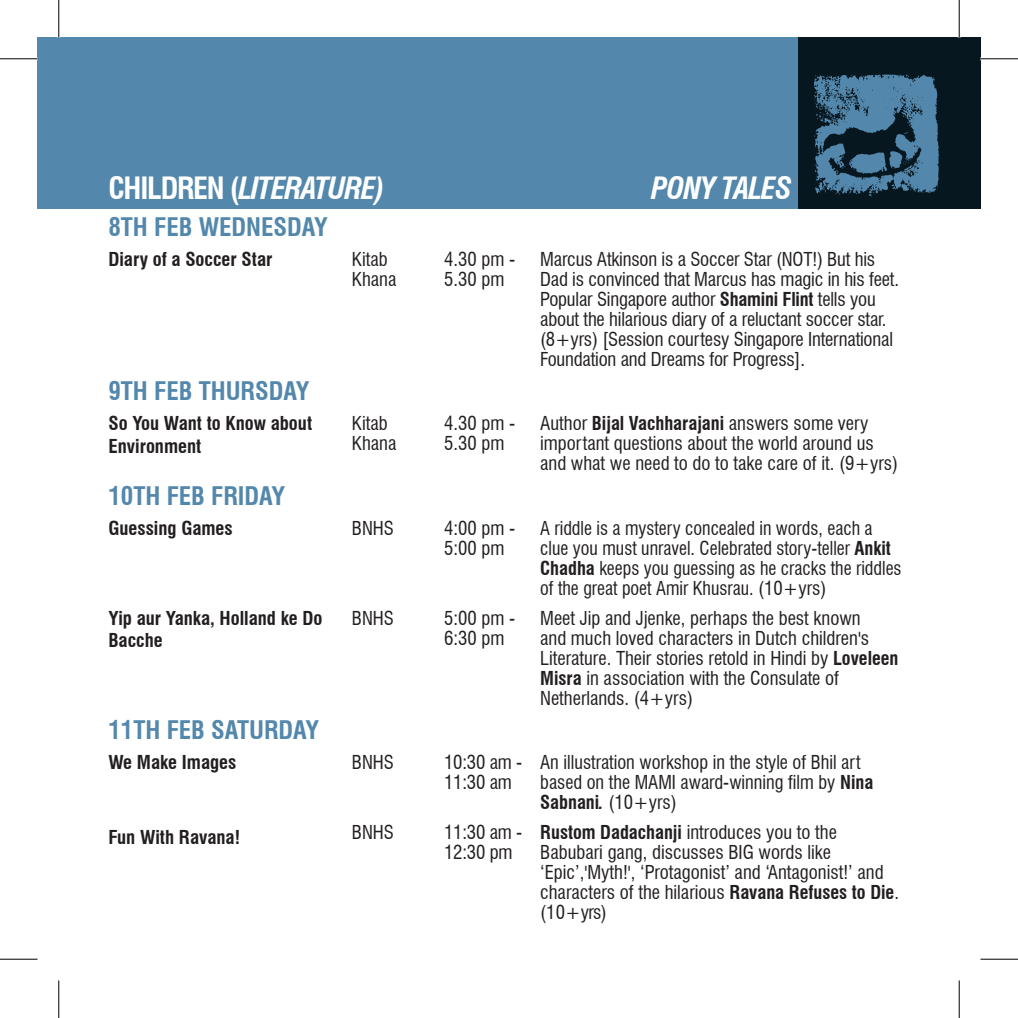
<style>
.page{position:relative;width:1018px;height:1018px;background:#fff}
.page>*{position:absolute;margin:0;border:0;box-sizing:border-box;transform-origin:0 0}
.t1{font:italic 700 condensed 30px "Swiss 721 BT";letter-spacing:-.04em;color:#fff}
.t2{font:700 condensed 25px "Swiss 721 BT";color:#5388ac}
.t3{font:condensed 18.75px/20px "Swiss 721 BT";color:#231f20}
.t4{font:condensed 18.75px/20px "Swiss 721 BT";color:#231f20;scale:.96 1}
.t5{font:700 condensed 18.75px/22.5px "Swiss 721 BT";color:#231f20}
.s1{font-style:normal}
.s2{font-weight:700}
.s3{font-weight:700;font-style:italic}
</style>
<div class="page">
<div style="left:38px;top:38px;width:942px;height:171px;background:#5388ac"></div>
<div style="left:798px;top:38px;width:182px;height:171px;background:#071720"></div>
<svg style="left:814px;top:74px;width:125px;height:122px"></svg>
<hr style="left:0;top:58px;width:38px;height:1px;background:#000">
<hr style="left:980px;top:58px;width:38px;height:1px;background:#000">
<hr style="left:0;top:958px;width:38px;height:1px;background:#000">
<hr style="left:980px;top:958px;width:38px;height:1px;background:#000">
<hr style="left:58px;top:0;width:1px;height:38px;background:#000">
<hr style="left:58px;top:980px;width:1px;height:38px;background:#000">
<hr style="left:958px;top:0;width:1px;height:38px;background:#000">
<hr style="left:958px;top:980px;width:1px;height:38px;background:#000">
<h1 class="t1" style="left:108px;top:170px;width:278px"><span class="s1">CHILDREN (</span>LITERATURE)</h1>
<h1 class="t1" style="left:651px;top:170px;width:142px">PONY TALES</h1>
<h2 class="t2" style="left:108px;top:212px;width:221px">8TH FEB WEDNESDAY</h2>
<p class="t5" style="left:108px;top:248px;width:165px">Diary of a Soccer Star</p>
<p class="t3" style="left:352px;top:249px;width:46px">Kitab<br>Khana</p>
<p class="t3" style="left:444px;top:249px;width:73px">4.30 pm -<br>5.30 pm</p>
<p class="t3" style="left:540px;top:249px;width:360px">Marcus Atkinson is a Soccer Star (NOT!) But his Dad is convinced that Marcus has magic in his feet.<br>Popular Singapore author <span class="s2">Shamini Flint</span> tells you about the hilarious diary of a reluctant soccer star. (8+yrs) [Session courtesy Singapore International Foundation and Dreams for Progress].</p>
<h2 class="t2" style="left:108px;top:376px;width:202px">9TH FEB THURSDAY</h2>
<p class="t5" style="left:108px;top:412px;width:205px">So You Want to Know about<br>Environment</p>
<p class="t3" style="left:352px;top:413px;width:46px">Kitab<br>Khana</p>
<p class="t3" style="left:444px;top:413px;width:73px">4.30 pm -<br>5.30 pm</p>
<p class="t3" style="left:540px;top:413px;width:359px">Author <span class="s2">Bijal Vachharajani</span> answers some very important questions about the world around us and what we need to do to take care of it. (9+yrs)</p>
<h2 class="t2" style="left:108px;top:481px;width:178px">10TH FEB FRIDAY</h2>
<p class="t5" style="left:108px;top:516px;width:126px">Guessing Games</p>
<p class="t3" style="left:352px;top:518px;width:44px">BNHS</p>
<p class="t3" style="left:444px;top:518px;width:73px">4:00 pm -<br>5:00 pm</p>
<p class="t4" style="left:540px;top:518px;width:378px">A riddle is a mystery concealed in words, each a clue you must unravel. Celebrated story-teller <span class="s2">Ankit Chadha</span> keeps you guessing as he cracks the riddles of the great poet Amir Khusrau. (10+yrs)</p>
<p class="t5" style="left:108px;top:606px;width:215px">Yip aur Yanka, Holland ke Do<br>Bacche</p>
<p class="t3" style="left:352px;top:607px;width:44px">BNHS</p>
<p class="t3" style="left:444px;top:607px;width:73px">5:00 pm -<br>6:30 pm</p>
<p class="t3" style="left:540px;top:607px;width:360px">Meet Jip and Jjenke, perhaps the best known<br>and much loved characters in Dutch children's Literature. Their stories retold in Hindi by <span class="s2">Loveleen Misra</span> in association with the Consulate of Netherlands. (4+yrs)</p>
<h2 class="t2" style="left:108px;top:715px;width:212px">11TH FEB SATURDAY</h2>
<p class="t5" style="left:108px;top:751px;width:129px">We Make Images</p>
<p class="t3" style="left:352px;top:752px;width:44px">BNHS</p>
<p class="t3" style="left:444px;top:752px;width:80px">10:30 am -<br>11:30 am</p>
<p class="t3" style="left:540px;top:752px;width:334px">An illustration workshop in the style of Bhil art based on the MAMI award-winning film by <span class="s2">Nina<br>Sabnani</span><span class="s3">.</span> (10+yrs)</p>
<p class="t5" style="left:108px;top:826px;width:133px">Fun With Ravana!</p>
<p class="t3" style="left:352px;top:822px;width:44px">BNHS</p>
<p class="t3" style="left:444px;top:822px;width:80px">11:30 am -<br>12:30 pm</p>
<p class="t3" style="left:540px;top:822px;width:360px"><span class="s2">Rustom Dadachanji</span> introduces you to the Babubari gang, discusses BIG words like ‘Epic’,'Myth!', ‘Protagonist’ and ‘Antagonist!’ and characters of the hilarious <span class="s2">Ravana Refuses to Die</span>. (10+yrs)</p>
</div>
